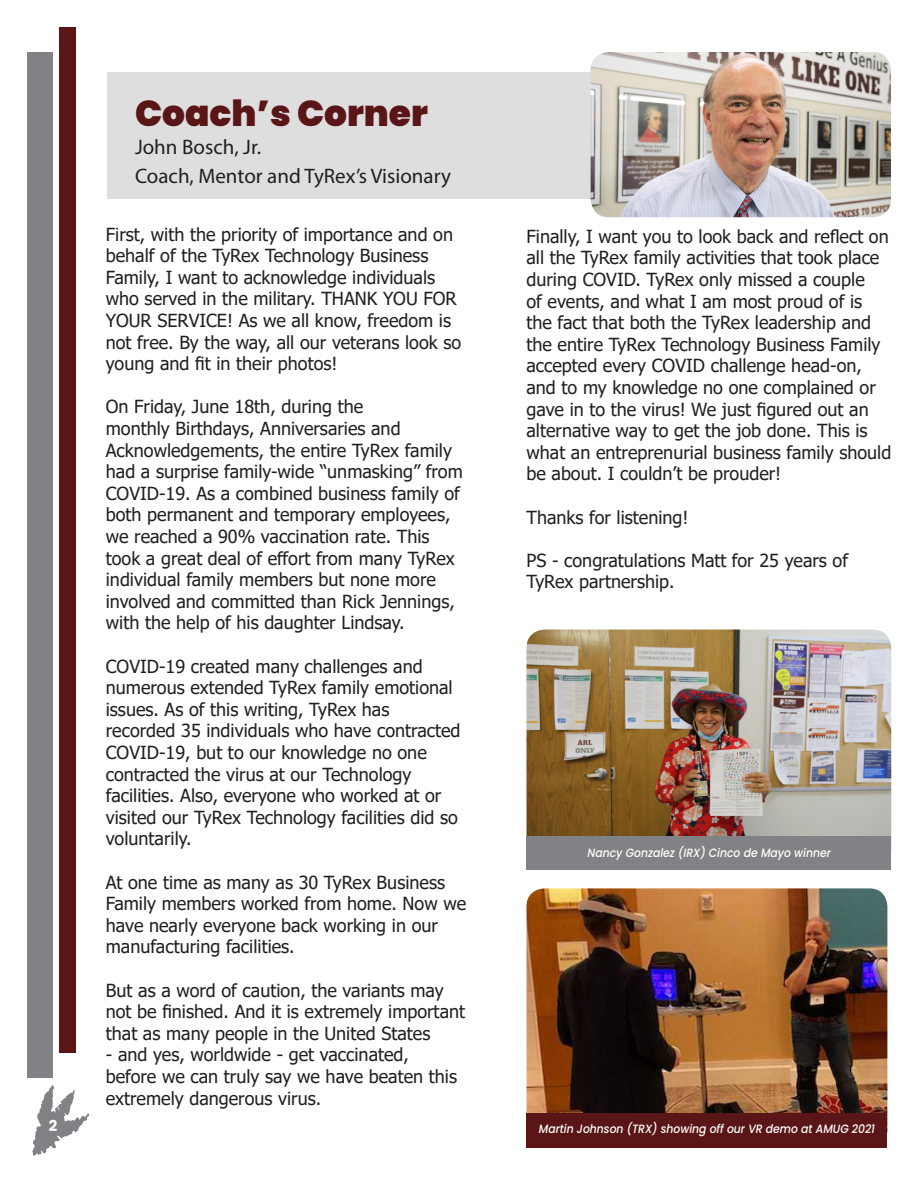
<style>
.page{position:relative;width:918px;height:1188px;background:#fff}
.page>*{position:absolute;margin:0;border:0;box-sizing:border-box;transform-origin:0 0}
.t1{font:900 36px "Poppins";color:#5a1616}
.t2{font:21px "Myriad Pro";color:#231f20}
.t3{font:18px/21.6px "Tahoma";color:#231f20}
.t4{font:700 15px "Poppins";color:#fff}
.t5{font:italic 500 12px "Poppins";color:#fff;scale:.9 1}
</style>
<div class="page">
<svg style="left:32px;top:1085px;width:57px;height:71px"></svg>
<div style="left:108px;top:72px;width:783px;height:127px;background:#dfdedf"></div>
<div style="left:28px;top:52px;width:25px;height:1026px;background:#818286"></div>
<div style="left:59px;top:27px;width:17px;height:1026px;background:#5a1616"></div>
<img style="left:591px;top:52px;width:300px;height:165px">
<img style="left:526px;top:888px;width:361px;height:226px">
<img style="left:526px;top:630px;width:365px;height:206px">
<div style="left:526px;top:836px;width:365px;height:33px;background:#818286"></div>
<div style="left:526px;top:1114px;width:361px;height:34px;background:#5a1616"></div>
<p class="t4" style="left:49px;top:1117px;width:10px">2</p>
<p class="t1" style="left:135px;top:92px;width:294px">Coach’s Corner</p>
<p class="t2" style="left:135px;top:134px;width:128px">John Bosch, Jr.</p>
<p class="t2" style="left:135px;top:163px;width:317px">Coach, Mentor and TyRex’s Visionary</p>
<p class="t3" style="left:106px;top:224px;width:357px">First, with the priority of importance and on behalf of the TyRex Technology Business Family, I want to acknowledge individuals who served in the military. THANK YOU FOR YOUR SERVICE! As we all know, freedom is not free. By the way, all our veterans look so young and fit in their photos!</p>
<p class="t3" style="left:106px;top:397px;width:358px">On Friday, June 18th, during the<br>monthly Birthdays, Anniversaries and Acknowledgements, the entire TyRex family had a surprise family-wide “unmasking” from COVID-19. As a combined business family of both permanent and temporary employees, we reached a 90% vaccination rate. This took a great deal of effort from many TyRex individual family members but none more involved and committed than Rick Jennings, with the help of his daughter Lindsay.</p>
<p class="t3" style="left:106px;top:656px;width:356px">COVID-19 created many challenges and numerous extended TyRex family emotional issues. As of this writing, TyRex has recorded 35 individuals who have contracted COVID-19, but to our knowledge no one contracted the virus at our Technology facilities. Also, everyone who worked at or visited our TyRex Technology facilities did so voluntarily.</p>
<p class="t3" style="left:106px;top:872px;width:362px">At one time as many as 30 TyRex Business Family members worked from home. Now we have nearly everyone back working in our manufacturing facilities.</p>
<p class="t3" style="left:106px;top:980px;width:361px">But as a word of caution, the variants may not be finished. And it is extremely important that as many people in the United States</p>
<p class="t3" style="left:106px;top:1045px;width:353px">- and yes, worldwide - get vaccinated, before we can truly say we have beaten this extremely dangerous virus.</p>
<p class="t3" style="left:526px;top:226px;width:366px">Finally, I want you to look back and reflect on all the TyRex family activities that took place during COVID. TyRex only missed a couple<br>of events, and what I am most proud of is the fact that both the TyRex leadership and the entire TyRex Technology Business Family accepted every COVID challenge head-on, and to my knowledge no one complained or gave in to the virus! We just figured out an alternative way to get the job done. This is what an entreprenurial business family should be about. I couldn’t be prouder!</p>
<p class="t3" style="left:526px;top:507px;width:163px">Thanks for listening!</p>
<p class="t3" style="left:526px;top:550px;width:323px">PS - congratulations Matt for 25 years of<br>TyRex partnership.</p>
<p class="t5" style="left:588px;top:846px;width:272px">Nancy Gonzalez (IRX) Cinco de Mayo winner</p>
<p class="t5" style="left:539px;top:1122px;width:375px">Martin Johnson (TRX) showing off our VR demo at AMUG 2021</p>
</div>
